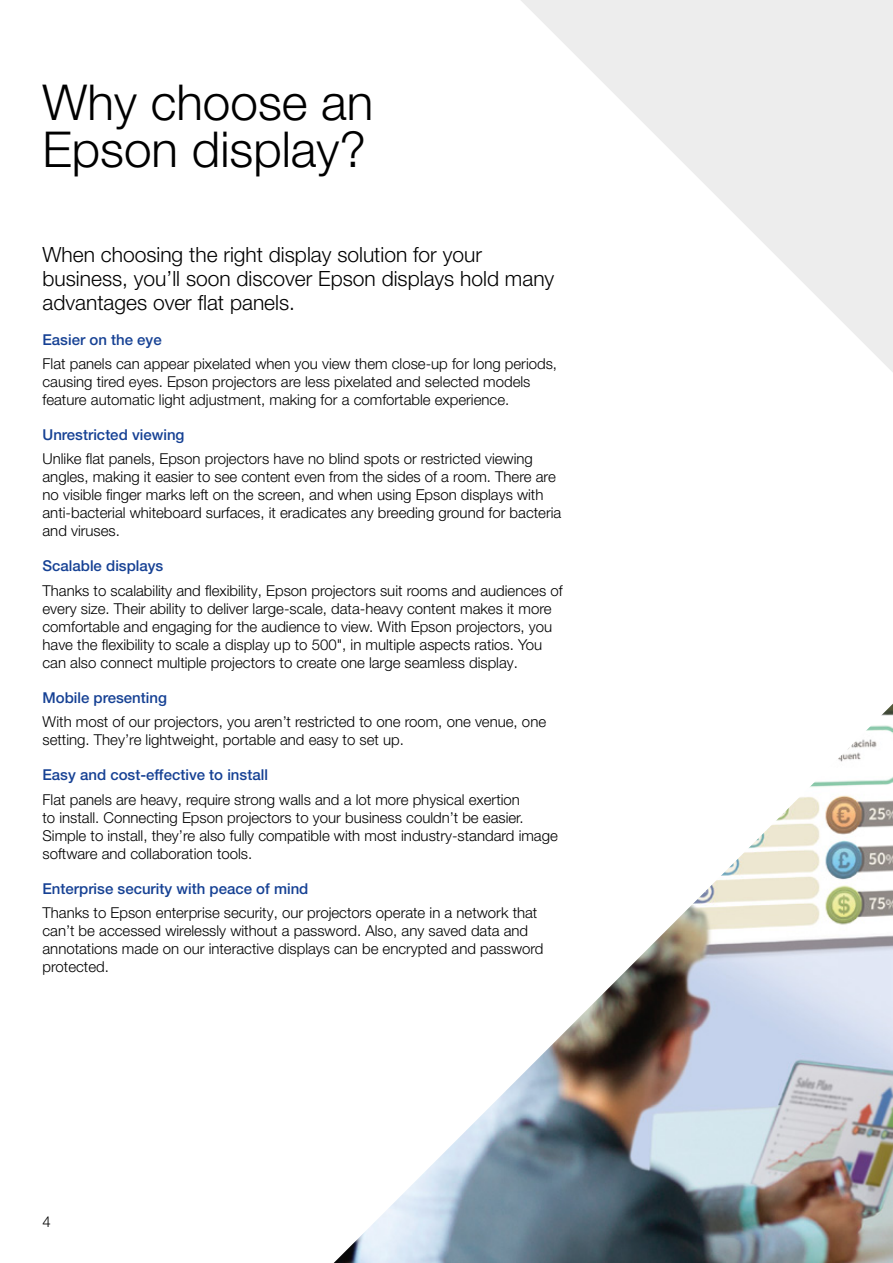
<style>
.page{position:relative;width:893px;height:1263px;background:#fff}
.page>*{position:absolute;margin:0;border:0;box-sizing:border-box;transform-origin:0 0}
.t1{font:300 49.5px/46.5px "Helvetica Neue LT Pro";color:#000}
.t2{font:300 21px/24px "Helvetica Neue LT Pro";color:#000}
.Brochure_Body_Copy{font:300 15px/18px "Helvetica Neue LT Pro";color:#000}
.Brochure_Small_Sub_H{font:500 15px "Helvetica Neue LT Pro";color:#164194}
</style>
<div class="page">
<svg style="left:521px;top:0;width:372px;height:372px;fill:#ededed"></svg>
<img style="left:334px;top:704px;width:559px;height:559px">
<p class="t1" style="left:43px;top:78px;width:333px">Why choose an<br>Epson display?</p>
<p class="t2" style="left:43px;top:242px;width:513px">When choosing the right display solution for your business, you’ll soon discover Epson displays hold many advantages over flat panels.</p>
<p class="Brochure_Small_Sub_H" style="left:43px;top:330px;width:121px">Easier on the eye</p>
<p class="Brochure_Body_Copy" style="left:43px;top:354px;width:516px">Flat panels can appear pixelated when you view them close-up for long periods, causing tired eyes. Epson projectors are less pixelated and selected models feature automatic light adjustment, making for a comfortable experience.</p>
<p class="Brochure_Small_Sub_H" style="left:43px;top:426px;width:144px">Unrestricted viewing</p>
<p class="Brochure_Body_Copy" style="left:43px;top:450px;width:520px">Unlike flat panels, Epson projectors have no blind spots or restricted viewing angles, making it easier to see content even from the sides of a room. There are no visible finger marks left on the screen, and when using Epson displays with anti-bacterial whiteboard surfaces, it eradicates any breeding ground for bacteria and viruses.</p>
<p class="Brochure_Small_Sub_H" style="left:43px;top:557px;width:122px">Scalable displays</p>
<p class="Brochure_Body_Copy" style="left:43px;top:581px;width:522px">Thanks to scalability and flexibility, Epson projectors suit rooms and audiences of every size. Their ability to deliver large-scale, data-heavy content makes it more comfortable and engaging for the audience to view. With Epson projectors, you have the flexibility to scale a display up to 500", in multiple aspects ratios. You can also connect multiple projectors to create one large seamless display.</p>
<p class="Brochure_Small_Sub_H" style="left:43px;top:688px;width:126px">Mobile presenting</p>
<p class="Brochure_Body_Copy" style="left:43px;top:713px;width:505px">With most of our projectors, you aren’t restricted to one room, one venue, one setting. They’re lightweight, portable and easy to set up.</p>
<p class="Brochure_Small_Sub_H" style="left:43px;top:766px;width:227px">Easy and cost-effective to install</p>
<p class="Brochure_Body_Copy" style="left:43px;top:790px;width:517px">Flat panels are heavy, require strong walls and a lot more physical exertion<br>to install. Connecting Epson projectors to your business couldn’t be easier.<br>Simple to install, they’re also fully compatible with most industry-standard image software and collaboration tools.</p>
<p class="Brochure_Small_Sub_H" style="left:43px;top:879px;width:267px">Enterprise security with peace of mind</p>
<p class="Brochure_Body_Copy" style="left:43px;top:903px;width:502px">Thanks to Epson enterprise security, our projectors operate in a network that can’t be accessed wirelessly without a password. Also, any saved data and annotations made on our interactive displays can be encrypted and password protected.</p>
<p class="Brochure_Body_Copy" style="left:43px;top:1212px;width:10px">4</p>
</div>
